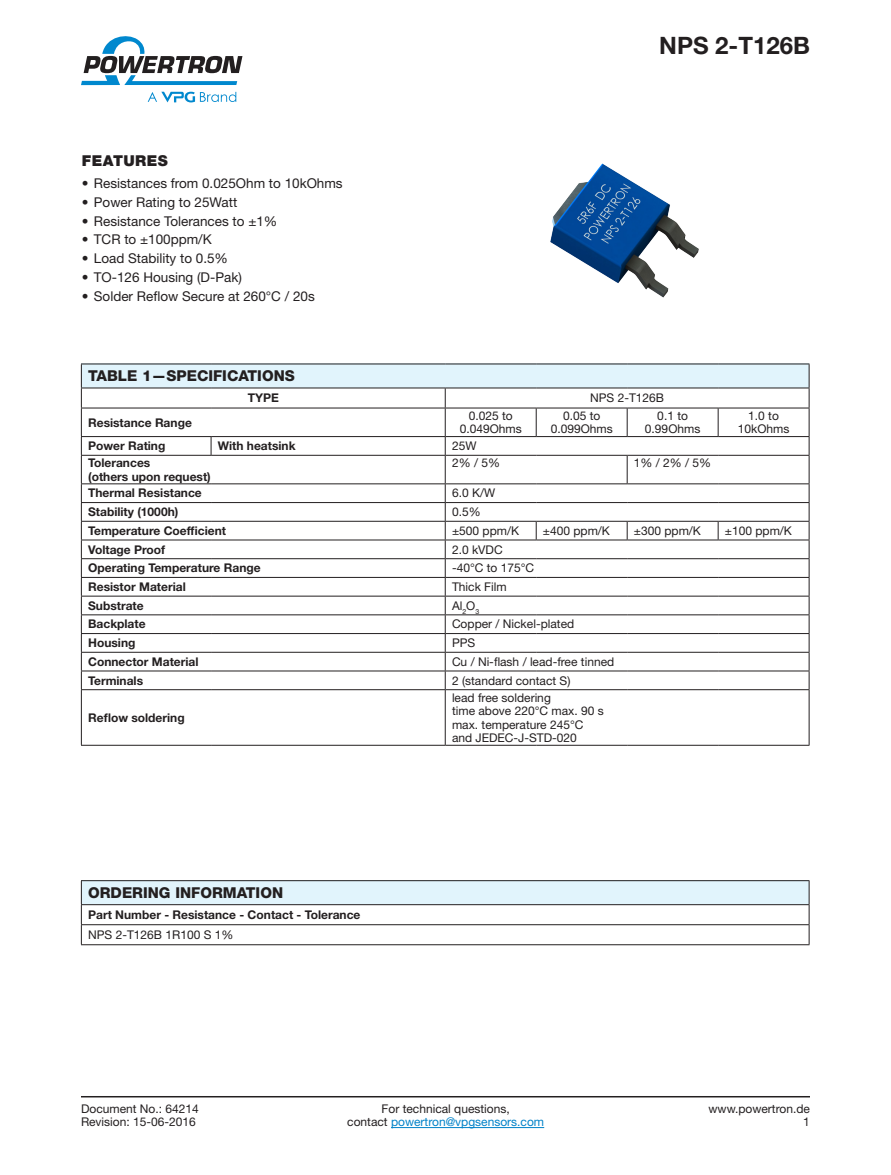
<style>
.page{position:relative;width:891px;height:1175px;background:#fff}
.page>*{position:absolute;margin:0;border:0;box-sizing:border-box;transform-origin:0 0}
.Part_Model_Number_Ri{font:700 24px "Helvetica Neue LT Std";color:#231f20}
.Table_Heading{font:800 15px "Helvetica Neue LT Std";color:#231f20}
.Body_Heading{font:900 15px "Helvetica Neue LT Std";letter-spacing:.03em;color:#231f20}
.Body_Bullet_Points{font:13.5px "Helvetica Neue LT Std";color:#231f20}
.Table_Body{font:12px/13.5px "Helvetica Neue LT Std";color:#231f20;text-align:center}
.Table_Row_Side_Headi{font:700 12px "Helvetica Neue LT Std";color:#231f20}
.Rev-Date-Left{font:12px "Helvetica Neue LT Std";color:#231f20}
.Footer_Right{font:12px "Helvetica Neue LT Std";color:#231f20}
.Document_Number_Left{font:12px "Helvetica Neue LT Std";color:#231f20}
.Table_Col_Heading{font:700 12px "Helvetica Neue LT Std";color:#231f20}
.s1{color:#0082c8}
</style>
<div class="page">
<hr style="left:391px;top:1127px;width:153px;height:1px;background:#0082c8">
<hr style="left:81px;top:1096px;width:729px;height:1px;background:#231f20">
<svg style="left:148px;top:92px;width:88px;height:10px"></svg>
<svg style="left:81px;top:36px;width:161px;height:49px"></svg>
<hr style="left:81px;top:880px;width:729px;height:1px;background:#231f20">
<svg style="left:81px;top:881px;width:729px;height:63px"></svg>
<hr style="left:81px;top:944px;width:729px;height:1px;background:#231f20">
<hr style="left:81px;top:363px;width:130px;height:1px;background:#231f20">
<hr style="left:211px;top:363px;width:234px;height:1px;background:#231f20">
<hr style="left:445px;top:363px;width:91px;height:1px;background:#231f20">
<hr style="left:536px;top:363px;width:91px;height:1px;background:#231f20">
<hr style="left:627px;top:363px;width:91px;height:1px;background:#231f20">
<hr style="left:718px;top:363px;width:92px;height:1px;background:#231f20">
<svg style="left:81px;top:364px;width:729px;height:325px"></svg>
<hr style="left:81px;top:689px;width:130px;height:1px;background:#231f20">
<hr style="left:81px;top:690px;width:1px;height:55px;background:#231f20">
<hr style="left:211px;top:689px;width:234px;height:1px;background:#231f20">
<hr style="left:445px;top:689px;width:91px;height:1px;background:#231f20">
<hr style="left:445px;top:690px;width:1px;height:55px;background:#231f20">
<hr style="left:536px;top:689px;width:91px;height:1px;background:#231f20">
<hr style="left:627px;top:689px;width:91px;height:1px;background:#231f20">
<hr style="left:718px;top:689px;width:92px;height:1px;background:#231f20">
<hr style="left:809px;top:690px;width:1px;height:55px;background:#231f20">
<hr style="left:81px;top:745px;width:130px;height:1px;background:#231f20">
<hr style="left:211px;top:745px;width:234px;height:1px;background:#231f20">
<hr style="left:445px;top:745px;width:91px;height:1px;background:#231f20">
<hr style="left:536px;top:745px;width:91px;height:1px;background:#231f20">
<hr style="left:627px;top:745px;width:91px;height:1px;background:#231f20">
<hr style="left:718px;top:745px;width:92px;height:1px;background:#231f20">
<img style="left:550px;top:163px;width:149px;height:135px">
<p class="Body_Heading" style="left:82px;top:151px;width:88px">FEATURES</p>
<p class="Body_Bullet_Points" style="left:82px;top:175px;width:262px">• Resistances from 0.025Ohm to 10kOhms</p>
<p class="Body_Bullet_Points" style="left:82px;top:194px;width:157px">• Power Rating to 25Watt</p>
<p class="Body_Bullet_Points" style="left:82px;top:213px;width:197px">• Resistance Tolerances to ±1%</p>
<p class="Body_Bullet_Points" style="left:82px;top:231px;width:131px">• TCR to ±100ppm/K</p>
<p class="Body_Bullet_Points" style="left:82px;top:250px;width:148px">• Load Stability to 0.5%</p>
<p class="Body_Bullet_Points" style="left:82px;top:269px;width:162px">• TO-126 Housing (D-Pak)</p>
<p class="Body_Bullet_Points" style="left:82px;top:288px;width:234px">• Solder Reflow Secure at 260°C / 20s</p>
<p class="Part_Model_Number_Ri" style="left:659px;top:30px;width:152px">NPS 2-T126B</p>
<p class="Table_Heading" style="left:88px;top:367px;width:208px">TABLE 1—SPECIFICATIONS</p>
<p class="Table_Col_Heading" style="left:248px;top:390px;width:33px">TYPE</p>
<p class="Table_Body" style="left:590px;top:391px;width:76px">NPS 2-T126B</p>
<p class="Table_Row_Side_Headi" style="left:88px;top:415px;width:105px">Resistance Range</p>
<p class="Table_Body" style="left:460px;top:408px;width:64px">0.025 to<br>0.049Ohms</p>
<p class="Table_Body" style="left:551px;top:408px;width:64px">0.05 to<br>0.099Ohms</p>
<p class="Table_Body" style="left:645px;top:408px;width:57px">0.1 to<br>0.99Ohms</p>
<p class="Table_Body" style="left:738px;top:408px;width:53px">1.0 to<br>10kOhms</p>
<p class="Table_Row_Side_Headi" style="left:88px;top:438px;width:79px">Power Rating</p>
<p class="Table_Row_Side_Headi" style="left:218px;top:438px;width:79px">With heatsink</p>
<p class="Table_Body" style="left:452px;top:439px;width:26px">25W</p>
<p class="Table_Row_Side_Headi" style="left:88px;top:455px;width:64px">Tolerances</p>
<p class="Table_Row_Side_Headi" style="left:88px;top:469px;width:124px">(others upon request)</p>
<p class="Table_Body" style="left:452px;top:456px;width:50px">2% / 5%</p>
<p class="Table_Body" style="left:634px;top:456px;width:79px">1% / 2% / 5%</p>
<p class="Table_Row_Side_Headi" style="left:88px;top:486px;width:115px">Thermal Resistance</p>
<p class="Table_Body" style="left:452px;top:486px;width:45px">6.0 K/W</p>
<p class="Table_Row_Side_Headi" style="left:88px;top:504px;width:92px">Stability (1000h)</p>
<p class="Table_Body" style="left:452px;top:505px;width:30px">0.5%</p>
<p class="Table_Row_Side_Headi" style="left:88px;top:523px;width:139px">Temperature Coefficient</p>
<p class="Table_Body" style="left:452px;top:524px;width:69px">±500 ppm/K</p>
<p class="Table_Body" style="left:543px;top:524px;width:69px">±400 ppm/K</p>
<p class="Table_Body" style="left:634px;top:524px;width:69px">±300 ppm/K</p>
<p class="Table_Body" style="left:725px;top:524px;width:69px">±100 ppm/K</p>
<p class="Table_Row_Side_Headi" style="left:88px;top:542px;width:79px">Voltage Proof</p>
<p class="Table_Body" style="left:452px;top:542px;width:52px">2.0 kVDC</p>
<p class="Table_Row_Side_Headi" style="left:88px;top:560px;width:174px">Operating Temperature Range</p>
<p class="Table_Body" style="left:452px;top:561px;width:84px">-40°C to 175°C</p>
<p class="Table_Row_Side_Headi" style="left:88px;top:579px;width:99px">Resistor Material</p>
<p class="Table_Body" style="left:452px;top:580px;width:56px">Thick Film</p>
<p class="Table_Row_Side_Headi" style="left:88px;top:598px;width:57px">Substrate</p>
<p class="Table_Body" style="left:452px;top:598px;width:29px">Al<sub>2</sub>O<sub>3</sub></p>
<p class="Table_Row_Side_Headi" style="left:88px;top:617px;width:59px">Backplate</p>
<p class="Table_Body" style="left:452px;top:617px;width:124px">Copper / Nickel-plated</p>
<p class="Table_Row_Side_Headi" style="left:88px;top:635px;width:49px">Housing</p>
<p class="Table_Body" style="left:452px;top:636px;width:25px">PPS</p>
<p class="Table_Row_Side_Headi" style="left:88px;top:654px;width:112px">Connector Material</p>
<p class="Table_Body" style="left:452px;top:654px;width:164px">Cu / Ni-flash / lead-free tinned</p>
<p class="Table_Row_Side_Headi" style="left:88px;top:673px;width:57px">Terminals</p>
<p class="Table_Body" style="left:452px;top:673px;width:120px">2 (standard contact S)</p>
<p class="Table_Row_Side_Headi" style="left:88px;top:710px;width:98px">Reflow soldering</p>
<p class="Table_Body" style="left:452px;top:690px;width:100px">lead free soldering</p>
<p class="Table_Body" style="left:452px;top:704px;width:153px">time above 220°C max. 90 s</p>
<p class="Table_Body" style="left:452px;top:717px;width:133px">max. temperature 245°C</p>
<p class="Table_Body" style="left:452px;top:731px;width:126px">and JEDEC-J-STD-020</p>
<p class="Table_Heading" style="left:88px;top:883px;width:197px">ORDERING INFORMATION</p>
<p class="Table_Row_Side_Headi" style="left:88px;top:907px;width:274px">Part Number - Resistance - Contact - Tolerance</p>
<p class="Table_Body" style="left:88px;top:927px;width:147px">NPS 2-T126B 1R100 S 1%</p>
<p class="Document_Number_Left" style="left:81px;top:1101px;width:119px">Document No.: 64214</p>
<p class="Rev-Date-Left" style="left:81px;top:1114px;width:116px">Revision: 15-06-2016</p>
<p class="Table_Body" style="left:347px;top:1101px;width:198px">For technical questions,<br>contact <span class="s1">powertron@vpgsensors.com</span></p>
<p class="Footer_Right" style="left:708px;top:1101px;width:103px">www.powertron.de</p>
<p class="Footer_Right" style="left:803px;top:1114px;width:8px">1</p>
</div>
